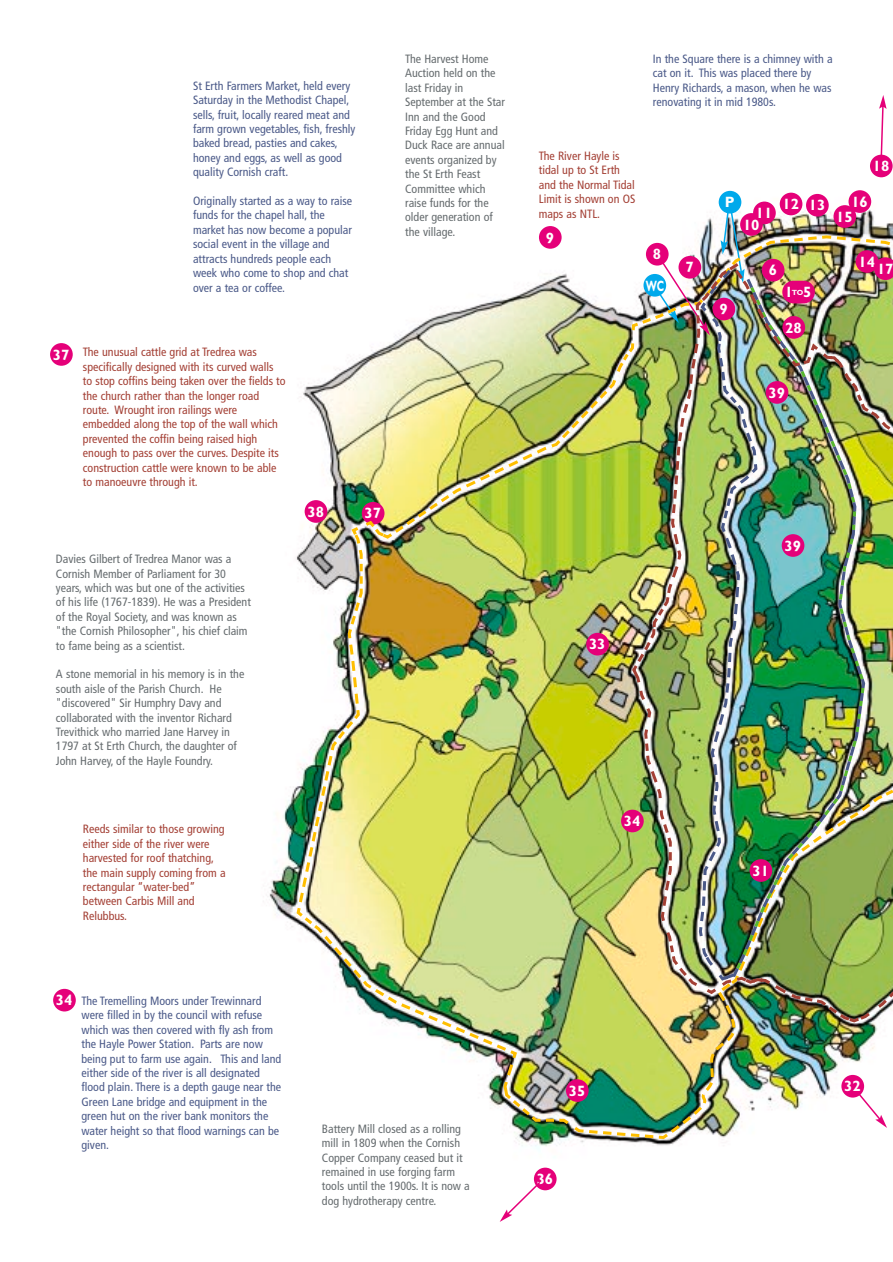
<style>
.page{position:relative;width:893px;height:1262px;background:#fff}
.page>*{position:absolute;margin:0;border:0;box-sizing:border-box;transform-origin:0 0}
.t1{font:700 15px "Gill Sans";color:#fff}
.t2{font:700 15px "Gill Sans";color:#fff;scale:.64 1}
.t3{font:condensed 12px/14.4px "Frutiger";color:#4a5988}
.t4{font:condensed 12px/14.4px "Frutiger";color:#656b6e}
.t5{font:condensed 12px/14.4px "Frutiger";color:#a33f34}
</style>
<div class="page">
<div style="left:753px;top:201px;width:22px;height:23px;background:#e50079;border-radius:50%"></div>
<div style="left:779px;top:193px;width:23px;height:22px;background:#e50079;border-radius:50%"></div>
<div style="left:806px;top:194px;width:22px;height:22px;background:#e50079;border-radius:50%"></div>
<svg style="left:833px;top:205px;width:23px;height:23px"></svg>
<div style="left:848px;top:190px;width:23px;height:23px;background:#e50079;border-radius:50%"></div>
<div style="left:53px;top:988px;width:23px;height:23px;background:#e50079;border-radius:50%"></div>
<div style="left:50px;top:343px;width:23px;height:23px;background:#e50079;border-radius:50%"></div>
<div style="left:718px;top:191px;width:23px;height:22px;background:#00a9eb;border-radius:50%"></div>
<div style="left:869px;top:155px;width:23px;height:22px;background:#e50079;border-radius:50%"></div>
<svg style="left:879px;top:95px;width:7px;height:61px"></svg>
<div style="left:534px;top:1167px;width:22px;height:23px;background:#e50079;border-radius:50%"></div>
<svg style="left:500px;top:1181px;width:42px;height:40px"></svg>
<img style="left:295px;top:209px;width:597px;height:931px">
<img style="left:630px;top:260px;width:262px;height:764px">
<p class="t3" style="left:193px;top:79px;width:164px">St Erth Farmers Market, held every<br>Saturday in the Methodist Chapel, sells, fruit, locally reared meat and farm grown vegetables, fish, freshly baked bread, pasties and cakes, honey and eggs, as well as good quality Cornish craft.</p>
<p class="t3" style="left:193px;top:195px;width:161px">Originally started as a way to raise funds for the chapel hall, the market has now become a popular social event in the village and attracts hundreds people each week who come to shop and chat over a tea or coffee.</p>
<p class="t1" style="left:53px;top:349px;width:18px">37</p>
<p class="t5" style="left:83px;top:346px;width:204px">The unusual cattle grid at Tredrea was specifically designed with its curved walls to stop coffins being taken over the fields to the church rather than the longer road route. Wrought iron railings were embedded along the top of the wall which prevented the coffin being raised high enough to pass over the curves. Despite its construction cattle were known to be able to manoeuvre through it.</p>
<p class="t1" style="left:307px;top:506px;width:18px">38</p>
<p class="t1" style="left:364px;top:508px;width:18px">37</p>
<p class="t4" style="left:56px;top:553px;width:196px">Davies Gilbert of Tredrea Manor was a Cornish Member of Parliament for 30 years, which was but one of the activities of his life (1767-1839). He was a President of the Royal Society, and was known as "the Cornish Philosopher", his chief claim to fame being as a scientist.</p>
<p class="t4" style="left:56px;top:668px;width:190px">A stone memorial in his memory is in the south aisle of the Parish Church. He "discovered" Sir Humphry Davy and collaborated with the inventor Richard Trevithick who married Jane Harvey in 1797 at St Erth Church, the daughter of John Harvey, of the Hayle Foundry.</p>
<p class="t5" style="left:83px;top:823px;width:144px">Reeds similar to those growing either side of the river were harvested for roof thatching, the main supply coming from a rectangular “water-bed” between Carbis Mill and<br>Relubbus.</p>
<p class="t4" style="left:405px;top:53px;width:101px">The Harvest Home<br>Auction held on the last Friday in<br>September at the Star<br>Inn and the Good<br>Friday Egg Hunt and<br>Duck Race are annual events organized by the St Erth Feast<br>Committee which raise funds for the older generation of the village.</p>
<p class="t1" style="left:56px;top:995px;width:18px">34</p>
<p class="t3" style="left:81px;top:994px;width:201px">The Tremelling Moors under Trewinnard were filled in by the council with refuse which was then covered with fly ash from the Hayle Power Station. Parts are now being put to farm use again. This and land either side of the river is all designated flood plain. There is a depth gauge near the Green Lane bridge and equipment in the green hut on the river bank monitors the water height so that flood warnings can be given.</p>
<p class="t4" style="left:322px;top:1122px;width:149px">Battery Mill closed as a rolling mill in 1809 when the Cornish<br>Copper Company ceased but it remained in use forging farm tools until the 1900s. It is now a dog hydrotherapy centre.</p>
<p class="t3" style="left:653px;top:53px;width:181px">In the Square there is a chimney with a cat on it. This was placed there by Henry Richards, a mason, when he was renovating it in mid 1980s.</p>
<p class="t5" style="left:539px;top:149px;width:98px">The River Hayle is tidal up to St Erth and the Normal Tidal<br>Limit is shown on OS maps as NTL.</p>
<p class="t1" style="left:546px;top:232px;width:10px">9</p>
<p class="t1" style="left:653px;top:249px;width:10px">8</p>
<p class="t2" style="left:645px;top:280px;width:30px">WC</p>
<p class="t1" style="left:685px;top:262px;width:10px">7</p>
<p class="t1" style="left:725px;top:197px;width:11px">P</p>
<p class="t1" style="left:756px;top:208px;width:18px">11</p>
<p class="t1" style="left:743px;top:219px;width:18px">10</p>
<p class="t1" style="left:782px;top:200px;width:44px">12 13</p>
<p class="t1" style="left:719px;top:304px;width:10px">9</p>
<p class="t1" style="left:768px;top:265px;width:10px">6</p>
<p class="t1" style="left:784px;top:287px;width:28px">1<sup>TO</sup>5</p>
<p class="t1" style="left:785px;top:322px;width:18px">28</p>
<p class="t1" style="left:872px;top:161px;width:18px">18</p>
<p class="t1" style="left:851px;top:196px;width:18px">16</p>
<p class="t1" style="left:836px;top:211px;width:18px">15</p>
<p class="t1" style="left:858px;top:256px;width:18px">14</p>
<p class="t1" style="left:877px;top:264px;width:18px">17</p>
<p class="t1" style="left:768px;top:387px;width:18px">39</p>
<p class="t1" style="left:589px;top:639px;width:18px">33</p>
<p class="t1" style="left:784px;top:540px;width:18px">39</p>
<p class="t1" style="left:624px;top:816px;width:18px">34</p>
<p class="t1" style="left:569px;top:1085px;width:18px">35</p>
<p class="t1" style="left:536px;top:1174px;width:18px">36</p>
<p class="t1" style="left:752px;top:865px;width:18px">31</p>
<p class="t1" style="left:844px;top:1081px;width:18px">32</p>
</div>
